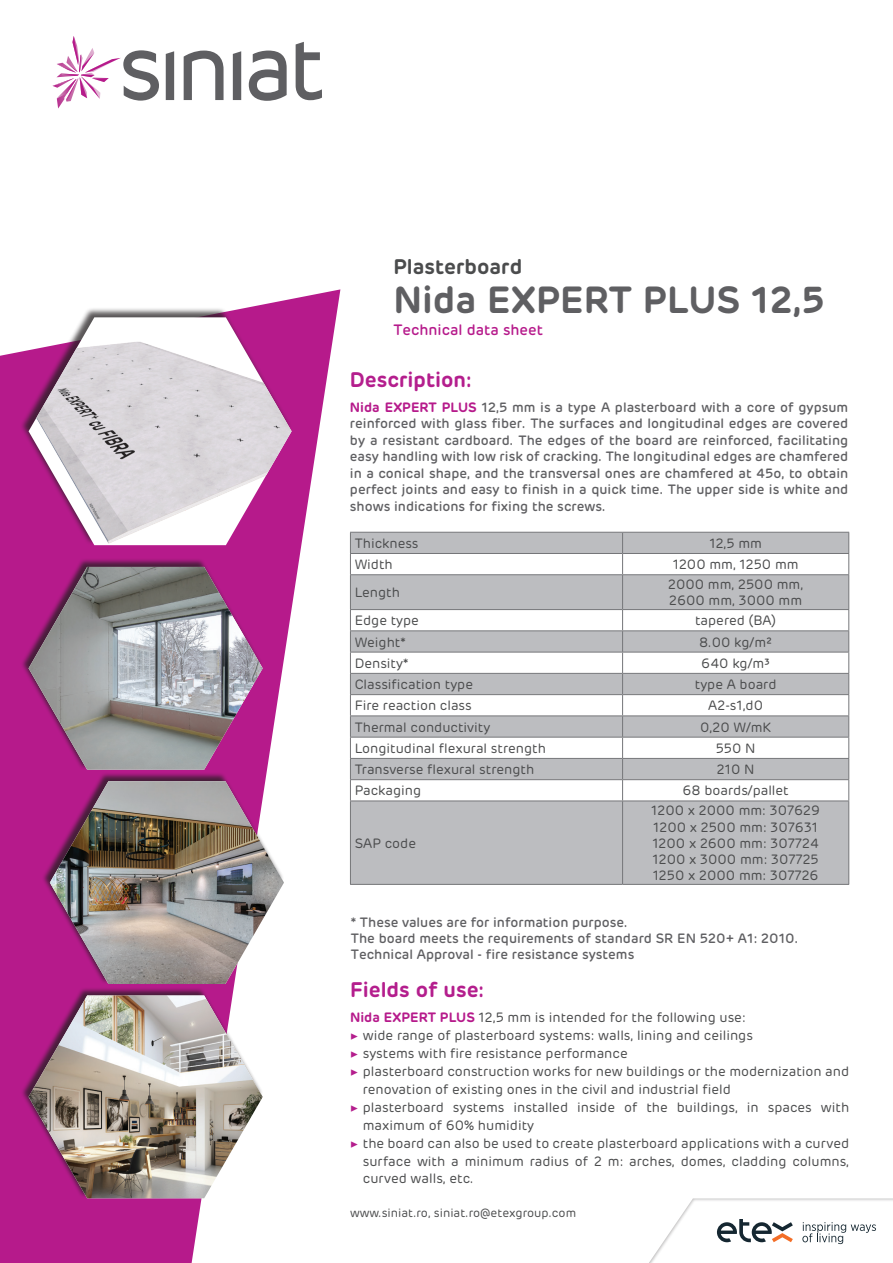
<style>
.page{position:relative;width:893px;height:1263px;background:#fff}
.page>*{position:absolute;margin:0;border:0;box-sizing:border-box;transform-origin:0 0}
.t1{font:600 37.5px "Rubrik";color:#5f5f62}
.t2{font:600 21px "Rubrik";color:#b41e8d}
.t3{font:600 21px "Rubrik";color:#4b4c4d}
.t4{font:500 15px "Rubrik";color:#b61a8b}
.t5{font:13.5px/16.2px "Rubrik";color:#4b4c4d}
.t6{font:500 13.5px/16.5px "Rubrik";color:#5f5f62;text-align:justify}
.t7{font:12px "Rubrik";color:#4b4c4d}
.s1{font-weight:600;color:#b61a8b}
.s2{font-family:"Minion Pro";color:#b41e8d}
</style>
<div class="page">
<svg style="left:0;top:289px;width:340px;height:974px"></svg>
<svg style="left:649px;top:1198px;width:244px;height:65px"></svg>
<svg style="left:249px;top:51px;width:38px;height:50px"></svg>
<svg style="left:166px;top:51px;width:8px;height:49px"></svg>
<svg style="left:184px;top:51px;width:40px;height:49px"></svg>
<svg style="left:233px;top:51px;width:8px;height:49px"></svg>
<svg style="left:296px;top:42px;width:26px;height:58px"></svg>
<svg style="left:52px;top:36px;width:107px;height:73px"></svg>
<div style="left:351px;top:533px;width:497px;height:351px;background:#bcbdc0"></div>
<svg style="left:351px;top:554px;width:497px;height:246px"></svg>
<hr style="left:350px;top:532px;width:273px;height:1px;background:#757679">
<hr style="left:623px;top:532px;width:226px;height:1px;background:#757679">
<hr style="left:350px;top:575px;width:1px;height:34px;background:#757679">
<hr style="left:622px;top:575px;width:1px;height:34px;background:#757679">
<hr style="left:848px;top:575px;width:1px;height:34px;background:#757679">
<hr style="left:350px;top:694px;width:273px;height:1px;background:#757679">
<hr style="left:350px;top:715px;width:273px;height:1px;background:#757679">
<hr style="left:623px;top:694px;width:226px;height:1px;background:#757679">
<hr style="left:623px;top:715px;width:226px;height:1px;background:#757679">
<hr style="left:350px;top:652px;width:273px;height:1px;background:#757679">
<hr style="left:350px;top:673px;width:273px;height:1px;background:#757679">
<hr style="left:623px;top:652px;width:226px;height:1px;background:#757679">
<hr style="left:623px;top:673px;width:226px;height:1px;background:#757679">
<hr style="left:350px;top:609px;width:273px;height:1px;background:#757679">
<hr style="left:350px;top:630px;width:273px;height:1px;background:#757679">
<hr style="left:623px;top:609px;width:226px;height:1px;background:#757679">
<hr style="left:623px;top:630px;width:226px;height:1px;background:#757679">
<hr style="left:350px;top:553px;width:273px;height:1px;background:#757679">
<svg style="left:350px;top:533px;width:1px;height:41px"></svg>
<hr style="left:350px;top:574px;width:273px;height:1px;background:#757679">
<hr style="left:623px;top:553px;width:226px;height:1px;background:#757679">
<svg style="left:622px;top:533px;width:1px;height:41px"></svg>
<svg style="left:848px;top:533px;width:1px;height:41px"></svg>
<hr style="left:623px;top:574px;width:226px;height:1px;background:#757679">
<hr style="left:350px;top:737px;width:273px;height:1px;background:#757679">
<hr style="left:623px;top:737px;width:226px;height:1px;background:#757679">
<hr style="left:350px;top:800px;width:273px;height:1px;background:#757679">
<hr style="left:350px;top:801px;width:1px;height:83px;background:#757679">
<hr style="left:350px;top:884px;width:273px;height:1px;background:#757679">
<hr style="left:623px;top:800px;width:226px;height:1px;background:#757679">
<hr style="left:622px;top:801px;width:1px;height:83px;background:#757679">
<hr style="left:848px;top:801px;width:1px;height:83px;background:#757679">
<hr style="left:623px;top:884px;width:226px;height:1px;background:#757679">
<hr style="left:350px;top:758px;width:273px;height:1px;background:#757679">
<svg style="left:350px;top:610px;width:1px;height:190px"></svg>
<hr style="left:350px;top:779px;width:273px;height:1px;background:#757679">
<hr style="left:623px;top:758px;width:226px;height:1px;background:#757679">
<svg style="left:622px;top:610px;width:1px;height:190px"></svg>
<svg style="left:848px;top:610px;width:1px;height:190px"></svg>
<hr style="left:623px;top:779px;width:226px;height:1px;background:#757679">
<div style="left:19px;top:308px;width:272px;height:238px;background:#231f20;opacity:.75"></div>
<svg style="left:29px;top:317px;width:263px;height:15px"></svg>
<img style="left:29px;top:332px;width:263px;height:213px">
<div style="left:20px;top:558px;width:243px;height:212px;background:#231f20;opacity:.75"></div>
<img style="left:29px;top:567px;width:234px;height:203px">
<div style="left:42px;top:772px;width:242px;height:212px;background:#231f20;opacity:.75"></div>
<img style="left:50px;top:781px;width:234px;height:203px">
<div style="left:20px;top:987px;width:243px;height:211px;background:#231f20;opacity:.75"></div>
<img style="left:29px;top:995px;width:234px;height:203px">
<h2 class="t3" style="left:393px;top:253px;width:130px">Plasterboard</h2>
<h1 class="t1" style="left:393px;top:275px;width:433px">Nida EXPERT PLUS 12,5</h1>
<p class="t4" style="left:393px;top:320px;width:151px">Technical data sheet</p>
<h2 class="t2" style="left:350px;top:366px;width:123px">Description:</h2>
<p class="t6" style="left:350px;top:399px;width:500px"><span class="s1">Nida EXPERT PLUS</span> 12,5 mm is a type A plasterboard with a core of gypsum reinforced with glass fiber. The surfaces and longitudinal edges are covered by a resistant cardboard. The edges of the board are reinforced, facilitating easy handling with low risk of cracking. The longitudinal edges are chamfered in a conical shape, and the transversal ones are chamfered at 45o, to obtain perfect joints and easy to finish in a quick time. The upper side is white and shows indications for fixing the screws.</p>
<p class="t5" style="left:355px;top:535px;width:65px">Thickness</p>
<p class="t5" style="left:709px;top:535px;width:54px">12,5 mm</p>
<p class="t5" style="left:355px;top:556px;width:40px">Width</p>
<p class="t5" style="left:673px;top:556px;width:127px">1200 mm, 1250 mm</p>
<p class="t5" style="left:355px;top:584px;width:47px">Length</p>
<p class="t5" style="left:668px;top:576px;width:137px">2000 mm, 2500 mm,<br>2600 mm, 3000 mm</p>
<p class="t5" style="left:355px;top:612px;width:66px">Edge type</p>
<p class="t5" style="left:695px;top:612px;width:83px">tapered (BA)</p>
<p class="t5" style="left:355px;top:634px;width:53px">Weight*</p>
<p class="t5" style="left:699px;top:634px;width:75px">8.00 kg/m²</p>
<p class="t5" style="left:355px;top:655px;width:55px">Density*</p>
<p class="t5" style="left:701px;top:655px;width:70px">640 kg/m³</p>
<p class="t5" style="left:355px;top:676px;width:120px">Classification type</p>
<p class="t5" style="left:695px;top:676px;width:83px">type A board</p>
<p class="t5" style="left:355px;top:697px;width:119px">Fire reaction class</p>
<p class="t5" style="left:708px;top:697px;width:56px">A2-s1,d0</p>
<p class="t5" style="left:355px;top:719px;width:137px">Thermal conductivity</p>
<p class="t5" style="left:700px;top:719px;width:72px">0,20 W/mK</p>
<p class="t5" style="left:355px;top:740px;width:193px">Longitudinal flexural strength</p>
<p class="t5" style="left:716px;top:740px;width:41px">550 N</p>
<p class="t5" style="left:355px;top:761px;width:181px">Transverse flexural strength</p>
<p class="t5" style="left:717px;top:761px;width:39px">210 N</p>
<p class="t5" style="left:355px;top:782px;width:68px">Packaging</p>
<p class="t5" style="left:683px;top:782px;width:108px">68 boards/pallet</p>
<p class="t5" style="left:355px;top:835px;width:63px">SAP code</p>
<p class="t5" style="left:651px;top:802px;width:170px">1200 x 2000 mm: 307629<br>1200 x 2500 mm: 307631<br>1200 x 2600 mm: 307724<br>1200 x 3000 mm: 307725<br>1250 x 2000 mm: 307726</p>
<p class="t6" style="left:351px;top:914px;width:449px;text-align:left">* These values are for information purpose.<br>The board meets the requirements of standard SR EN 520+ A1: 2010.<br>Technical Approval - fire resistance systems</p>
<h2 class="t2" style="left:350px;top:976px;width:136px">Fields of use:</h2>
<p class="t5" style="left:350px;top:1009px;width:397px"><span class="s1">Nida EXPERT PLUS</span> 12,5 mm is intended for the following use:</p>
<p class="t5" style="left:350px;top:1027px;width:404px"><span class="s2">▶</span> wide range of plasterboard systems: walls, lining and ceilings</p>
<p class="t5" style="left:350px;top:1045px;width:279px"><span class="s2">▶</span> systems with fire resistance performance</p>
<p class="t5" style="left:350px;top:1063px;width:501px"><span class="s2">▶</span> plasterboard construction works for new buildings or the modernization and</p>
<p class="t5" style="left:363px;top:1081px;width:370px">renovation of existing ones in the civil and industrial field</p>
<p class="t5" style="left:350px;top:1099px;width:501px"><span class="s2">▶</span> plasterboard systems installed inside of the buildings, in spaces with</p>
<p class="t5" style="left:363px;top:1117px;width:173px">maximum of 60% humidity</p>
<p class="t5" style="left:350px;top:1135px;width:501px"><span class="s2">▶</span> the board can also be used to create plasterboard applications with a curved</p>
<p class="t5" style="left:363px;top:1153px;width:488px">surface with a minimum radius of 2 m: arches, domes, cladding columns,</p>
<p class="t5" style="left:363px;top:1170px;width:112px">curved walls, etc.</p>
<p class="t7" style="left:350px;top:1205px;width:228px">www.siniat.ro, siniat.ro@etexgroup.com</p>
</div>
